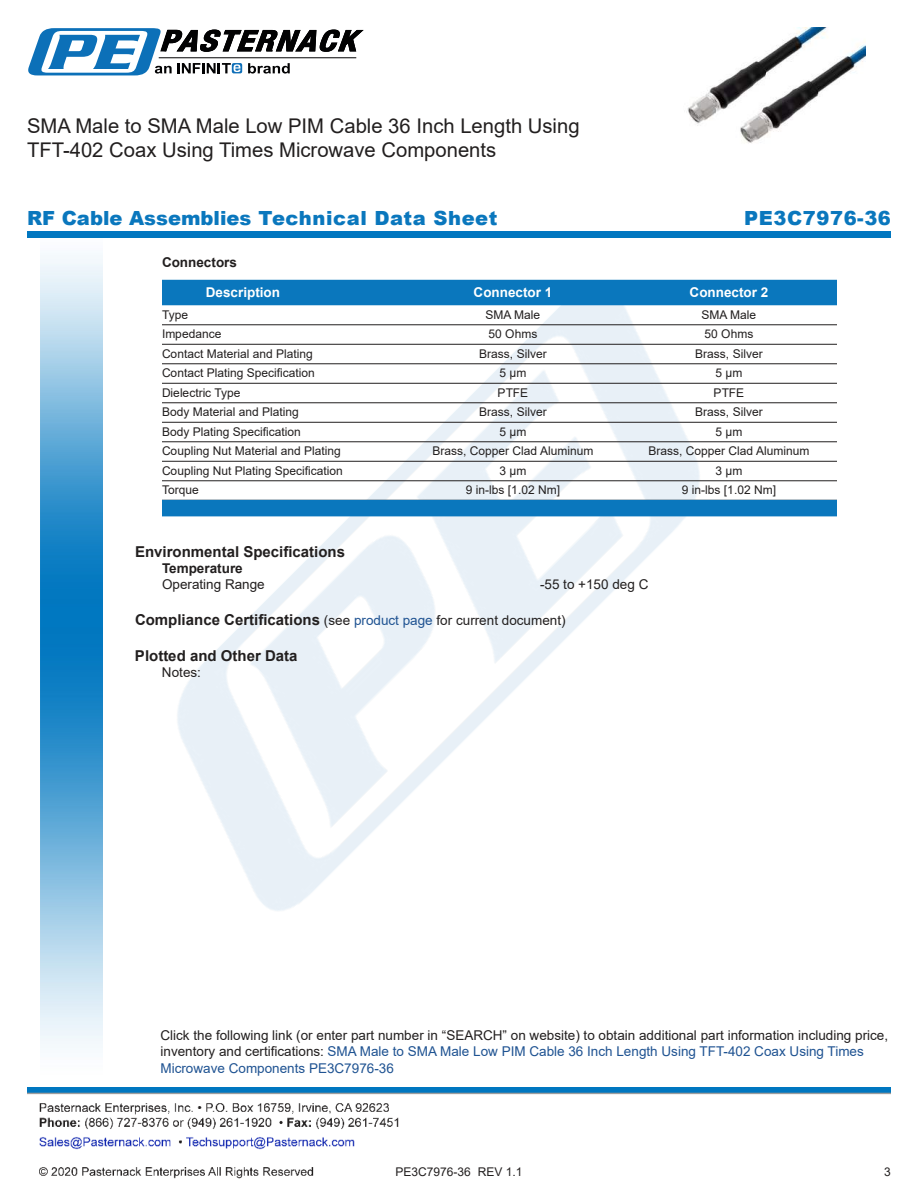
<style>
.page{position:relative;width:918px;height:1188px;background:#fff}
.page>*{position:absolute;margin:0;border:0;box-sizing:border-box;transform-origin:0 0}
.t1{font:20.25px/24.3px "Arial";color:#221f1f}
.t2{font:900 19.5px "Arial";letter-spacing:.01em;color:#0a77bd}
.t3{font:900 19.5px "Arial";letter-spacing:.03em;color:#0a77bd}
.t4{font:700 15px "Arial";color:#221f1f}
.t5{font:13.5px/16.2px "Arial";color:#221f1f}
.t6{font:700 13.5px "Arial";color:#fff}
.t7{font:700 13.5px "Arial";color:#221f1f}
.t8{font:12px "Arial";color:#221f1f}
.s1{font-weight:400;font-size:13.5px}
.s2{font-weight:400;font-size:13.5px;color:#1f5392}
.s3{color:#1f5392}
</style>
<div class="page">
<img style="left:39px;top:1103px;width:360px;height:76px">
<img style="left:102px;top:255px;width:719px;height:715px">
<img style="left:27px;top:1088px;width:864px;height:7px">
<img style="left:40px;top:237px;width:62px;height:811px">
<div style="left:27px;top:231px;width:864px;height:6px;background:#0177c0"></div>
<svg style="left:28px;top:28px;width:336px;height:47px"></svg>
<div style="left:162px;top:280px;width:675px;height:25px;background:#0a77bd"></div>
<hr style="left:162px;top:325px;width:675px;height:1px;background:#221f1f">
<hr style="left:162px;top:344px;width:675px;height:1px;background:#221f1f">
<hr style="left:162px;top:364px;width:675px;height:1px;background:#221f1f">
<hr style="left:162px;top:383px;width:675px;height:1px;background:#221f1f">
<hr style="left:162px;top:403px;width:675px;height:1px;background:#221f1f">
<hr style="left:162px;top:422px;width:675px;height:1px;background:#221f1f">
<hr style="left:162px;top:442px;width:675px;height:1px;background:#221f1f">
<hr style="left:162px;top:461px;width:675px;height:1px;background:#221f1f">
<hr style="left:162px;top:481px;width:675px;height:1px;background:#221f1f">
<div style="left:162px;top:500px;width:675px;height:16px;background:#0a77bd"></div>
<img style="left:687px;top:27px;width:179px;height:116px">
<h1 class="t1" style="left:27px;top:116px;width:554px">SMA Male to SMA Male Low PIM Cable 36 Inch Length Using<br>TFT-402 Coax Using Times Microwave Components</h1>
<h2 class="t2" style="left:27px;top:207px;width:472px">RF Cable Assemblies Technical Data Sheet</h2>
<h2 class="t3" style="left:744px;top:207px;width:148px">PE3C7976-36</h2>
<p class="t7" style="left:162px;top:253px;width:77px">Connectors</p>
<p class="t6" style="left:206px;top:283px;width:76px">Description</p>
<p class="t6" style="left:474px;top:283px;width:80px">Connector 1</p>
<p class="t6" style="left:690px;top:283px;width:80px">Connector 2</p>
<p class="t8" style="left:162px;top:310px;width:28px">Type</p>
<p class="t8" style="left:486px;top:310px;width:56px">SMA Male</p>
<p class="t8" style="left:702px;top:310px;width:56px">SMA Male</p>
<p class="t8" style="left:162px;top:330px;width:61px">Impedance</p>
<p class="t8" style="left:489px;top:330px;width:50px">50 Ohms</p>
<p class="t8" style="left:705px;top:330px;width:50px">50 Ohms</p>
<p class="t8" style="left:162px;top:345px;width:152px">Contact Material and Plating</p>
<p class="t8" style="left:479px;top:345px;width:69px">Brass, Silver</p>
<p class="t8" style="left:695px;top:345px;width:69px">Brass, Silver</p>
<p class="t8" style="left:162px;top:365px;width:154px">Contact Plating Speci昀椀cation</p>
<p class="t8" style="left:500px;top:365px;width:28px">5 µm</p>
<p class="t8" style="left:716px;top:365px;width:28px">5 µm</p>
<p class="t8" style="left:162px;top:388px;width:80px">Dielectric Type</p>
<p class="t8" style="left:498px;top:388px;width:32px">PTFE</p>
<p class="t8" style="left:714px;top:388px;width:32px">PTFE</p>
<p class="t8" style="left:162px;top:404px;width:138px">Body Material and Plating</p>
<p class="t8" style="left:479px;top:404px;width:69px">Brass, Silver</p>
<p class="t8" style="left:695px;top:404px;width:69px">Brass, Silver</p>
<p class="t8" style="left:162px;top:423px;width:140px">Body Plating Speci昀椀cation</p>
<p class="t8" style="left:500px;top:423px;width:28px">5 µm</p>
<p class="t8" style="left:716px;top:423px;width:28px">5 µm</p>
<p class="t8" style="left:162px;top:443px;width:180px">Coupling Nut Material and Plating</p>
<p class="t8" style="left:433px;top:443px;width:162px">Brass, Copper Clad Aluminum</p>
<p class="t8" style="left:649px;top:443px;width:162px">Brass, Copper Clad Aluminum</p>
<p class="t8" style="left:162px;top:462px;width:182px">Coupling Nut Plating Speci昀椀cation</p>
<p class="t8" style="left:500px;top:462px;width:28px">3 µm</p>
<p class="t8" style="left:716px;top:462px;width:28px">3 µm</p>
<p class="t8" style="left:162px;top:482px;width:38px">Torque</p>
<p class="t8" style="left:466px;top:482px;width:96px">9 in-lbs [1.02 Nm]</p>
<p class="t8" style="left:682px;top:482px;width:96px">9 in-lbs [1.02 Nm]</p>
<p class="t4" style="left:135px;top:541px;width:212px">Environmental Speci昀椀cations</p>
<p class="t7" style="left:162px;top:558px;width:82px">Temperature</p>
<p class="t5" style="left:162px;top:577px;width:104px">Operating Range</p>
<p class="t5" style="left:540px;top:577px;width:110px">-55 to +150 deg C</p>
<p class="t4" style="left:135px;top:609px;width:432px">Compliance Certi昀椀cations <span class="s1">(see</span> <span class="s2">product page</span> <span class="s1">for current document)</span></p>
<p class="t4" style="left:135px;top:645px;width:164px">Plotted and Other Data</p>
<p class="t5" style="left:162px;top:664px;width:41px">Notes:</p>
<p class="t5" style="left:160px;top:1027px;width:729px">Click the following link (or enter part number in “SEARCH” on website) to obtain additional part information including price, inventory and certi昀椀cations: <span class="s3">SMA Male to SMA Male Low PIM Cable 36 Inch Length Using TFT-402 Coax Using Times<br>Microwave Components PE3C7976-36</span></p>
<p class="t8" style="left:396px;top:1167px;width:128px">PE3C7976-36 REV 1.1</p>
<p class="t8" style="left:884px;top:1167px;width:8px">3</p>
</div>
